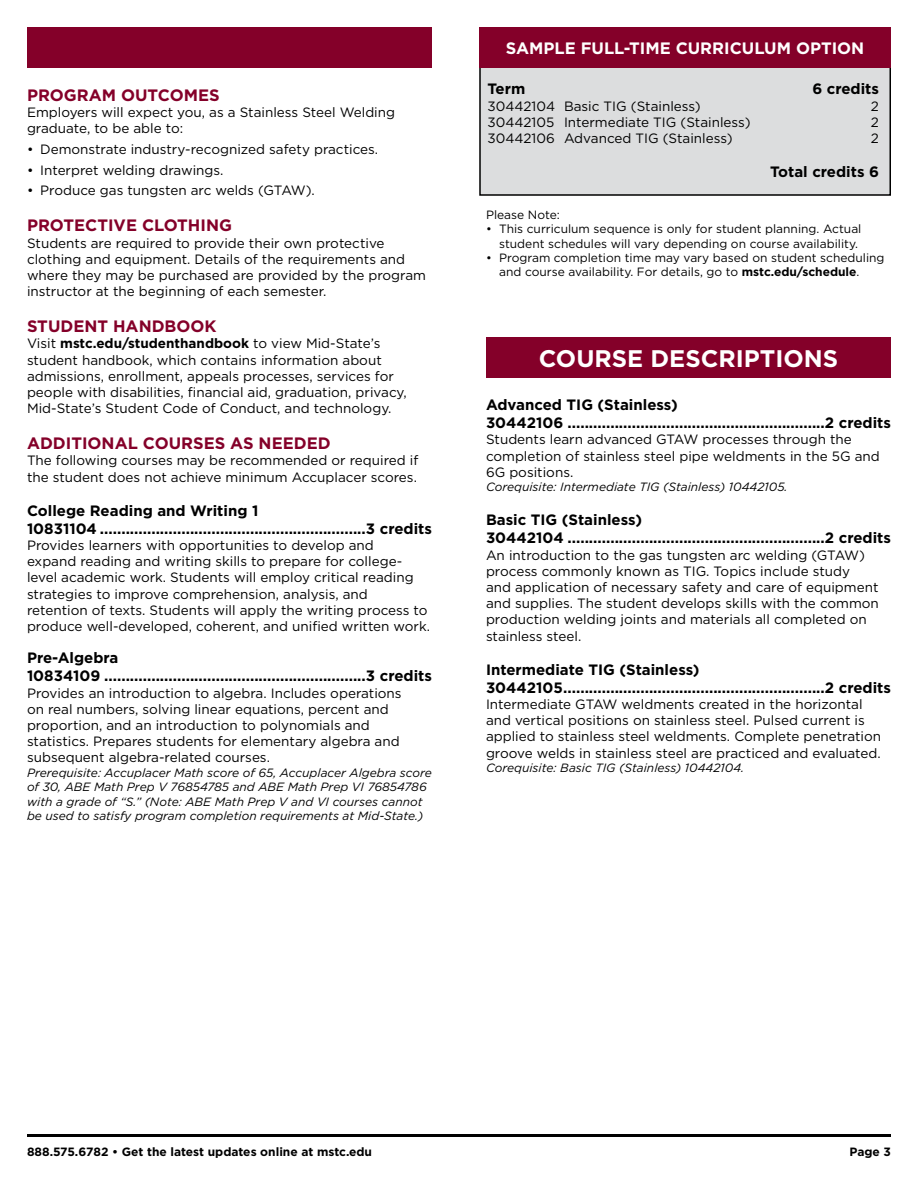
<style>
.page{position:relative;width:918px;height:1188px;background:#fff}
.page>*{position:absolute;margin:0;border:0;box-sizing:border-box;transform-origin:0 0}
.t1{font:700 24px "Gotham";color:#fff}
.Copy_Head{font:700 16.5px "Gotham";color:#840029}
.Copy_Head_White{font:700 16.5px "Gotham";color:#fff}
.Program_Course_Bold{font:700 15px "Gotham";color:#000}
.Curriculum_Bold{font:700 15px "Gotham";color:#000}
.Program_Course_Head{font:700 15px "Gotham";color:#000}
.Program_Course{font:13.5px/16.2px "Gotham";color:#000}
.Copy{font:13.5px/16.2px "Gotham";color:#000}
.Bullet_Copy{font:13.5px "Gotham";color:#000}
.Curriculum_Text{font:13.5px "Gotham";color:#000}
.Program_Course_Itali{font:italic 12px/14.4px "Gotham";color:#000}
.Curriculum_Note_Text{font:12px/14.4px "Gotham";color:#000;text-align:right}
.Copy_Bold_8pt{font:700 12px "Gotham";color:#000}
.s1{font-weight:700}
</style>
<div class="page">
<div style="left:27px;top:27px;width:405px;height:41px;background:#840029"></div>
<hr style="left:27px;top:1134px;width:864px;height:3px;background:#000">
<div style="left:480px;top:28px;width:410px;height:167px;background:#dcddde"></div>
<div style="left:479px;top:27px;width:412px;height:169px;border:2px solid #000"></div>
<div style="left:479px;top:27px;width:412px;height:41px;background:#840029"></div>
<div style="left:486px;top:338px;width:405px;height:40px;background:#840029"></div>
<p class="Copy_Head" style="left:27px;top:84px;width:194px">PROGRAM OUTCOMES</p>
<p class="Copy" style="left:27px;top:104px;width:370px">Employers will expect you, as a Stainless Steel Welding graduate, to be able to:</p>
<p class="Bullet_Copy" style="left:27px;top:141px;width:353px">• Demonstrate industry-recognized safety practices.</p>
<p class="Bullet_Copy" style="left:27px;top:161px;width:198px">• Interpret welding drawings.</p>
<p class="Bullet_Copy" style="left:27px;top:182px;width:289px">• Produce gas tungsten arc welds (GTAW).</p>
<p class="Copy_Head" style="left:27px;top:215px;width:207px">PROTECTIVE CLOTHING</p>
<p class="Copy" style="left:27px;top:234px;width:400px">Students are required to provide their own protective clothing and equipment. Details of the requirements and where they may be purchased are provided by the program instructor at the beginning of each semester.</p>
<p class="Copy_Head" style="left:27px;top:315px;width:191px">STUDENT HANDBOOK</p>
<p class="Copy" style="left:27px;top:335px;width:381px">Visit <span class="s1">mstc.edu/studenthandbook</span> to view Mid-State’s student handbook, which contains information about admissions, enrollment, appeals processes, services for people with disabilities, financial aid, graduation, privacy, Mid-State’s Student Code of Conduct, and technology.</p>
<p class="Copy_Head" style="left:27px;top:432px;width:305px">ADDITIONAL COURSES AS NEEDED</p>
<p class="Program_Course" style="left:27px;top:452px;width:393px">The following courses may be recommended or required if the student does not achieve minimum Accuplacer scores.</p>
<p class="Program_Course_Bold" style="left:27px;top:501px;width:233px">College Reading and Writing 1</p>
<p class="Program_Course_Bold" style="left:27px;top:519px;width:407px">10831104 ..............................................................3 credits</p>
<p class="Program_Course" style="left:27px;top:537px;width:405px">Provides learners with opportunities to develop and<br>expand reading and writing skills to prepare for college&shy;level academic work. Students will employ critical reading strategies to improve comprehension, analysis, and retention of texts. Students will apply the writing process to produce well-developed, coherent, and unified written work.</p>
<p class="Program_Course_Head" style="left:27px;top:648px;width:93px">Pre-Algebra</p>
<p class="Program_Course_Bold" style="left:27px;top:666px;width:407px">10834109 .............................................................3 credits</p>
<p class="Program_Course" style="left:27px;top:684px;width:376px">Provides an introduction to algebra. Includes operations on real numbers, solving linear equations, percent and proportion, and an introduction to polynomials and statistics. Prepares students for elementary algebra and subsequent algebra-related courses.</p>
<p class="Program_Course_Itali" style="left:27px;top:765px;width:407px">Prerequisite: Accuplacer Math score of 65, Accuplacer Algebra score of 30, ABE Math Prep V 76854785 and ABE Math Prep VI 76854786 with a grade of “S.” (Note: ABE Math Prep V and VI courses cannot be used to satisfy program completion requirements at Mid-State.)</p>
<p class="Copy_Head_White" style="left:506px;top:37px;width:360px">SAMPLE FULL-TIME CURRICULUM OPTION</p>
<p class="Curriculum_Bold" style="left:488px;top:79px;width:39px">Term</p>
<p class="Curriculum_Bold" style="left:812px;top:79px;width:68px">6 credits</p>
<p class="Curriculum_Text" style="left:488px;top:97px;width:215px">30442104 Basic TIG (Stainless)</p>
<p class="Curriculum_Text" style="left:871px;top:97px;width:10px">2</p>
<p class="Curriculum_Text" style="left:488px;top:113px;width:265px">30442105 Intermediate TIG (Stainless)</p>
<p class="Curriculum_Text" style="left:871px;top:113px;width:10px">2</p>
<p class="Curriculum_Text" style="left:488px;top:130px;width:247px">30442106 Advanced TIG (Stainless)</p>
<p class="Curriculum_Text" style="left:871px;top:130px;width:10px">2</p>
<p class="Curriculum_Bold" style="left:770px;top:162px;width:110px">Total credits 6</p>
<p class="Curriculum_Note_Text" style="left:486px;top:207px;width:75px">Please Note:</p>
<p class="Curriculum_Note_Text" style="left:486px;top:222px;width:377px">• This curriculum sequence is only for student planning. Actual student schedules will vary depending on course availability.</p>
<p class="Curriculum_Note_Text" style="left:499px;top:250px;width:387px;text-align:left;text-indent:-13px">• Program completion time may vary based on student scheduling and course availability. For details, go to <span class="s1">mstc.edu/schedule</span>.</p>
<p class="t1" style="left:539px;top:343px;width:301px">COURSE DESCRIPTIONS</p>
<p class="Program_Course_Bold" style="left:486px;top:395px;width:193px">Advanced TIG (Stainless)</p>
<p class="Program_Course_Bold" style="left:486px;top:413px;width:407px">30442106 ............................................................2 credits</p>
<p class="Program_Course" style="left:486px;top:431px;width:395px">Students learn advanced GTAW processes through the completion of stainless steel pipe weldments in the 5G and<br>6G positions.</p>
<p class="Program_Course_Itali" style="left:486px;top:480px;width:303px">Corequisite: Intermediate TIG (Stainless) 10442105.</p>
<p class="Program_Course_Bold" style="left:486px;top:510px;width:158px">Basic TIG (Stainless)</p>
<p class="Program_Course_Bold" style="left:486px;top:528px;width:407px">30442104 ............................................................2 credits</p>
<p class="Program_Course" style="left:486px;top:546px;width:394px">An introduction to the gas tungsten arc welding (GTAW) process commonly known as TIG. Topics include study<br>and application of necessary safety and care of equipment and supplies. The student develops skills with the common production welding joints and materials all completed on stainless steel.</p>
<p class="Program_Course_Bold" style="left:486px;top:660px;width:215px">Intermediate TIG (Stainless)</p>
<p class="Program_Course_Bold" style="left:486px;top:678px;width:407px">30442105.............................................................2 credits</p>
<p class="Program_Course" style="left:486px;top:696px;width:397px">Intermediate GTAW weldments created in the horizontal and vertical positions on stainless steel. Pulsed current is applied to stainless steel weldments. Complete penetration groove welds in stainless steel are practiced and evaluated.</p>
<p class="Program_Course_Itali" style="left:486px;top:760px;width:260px">Corequisite: Basic TIG (Stainless) 10442104.</p>
<p class="Copy_Bold_8pt" style="left:27px;top:1143px;width:347px">888.575.6782 • Get the latest updates online at mstc.edu</p>
<p class="Copy_Bold_8pt" style="left:849px;top:1143px;width:43px">Page 3</p>
</div>
